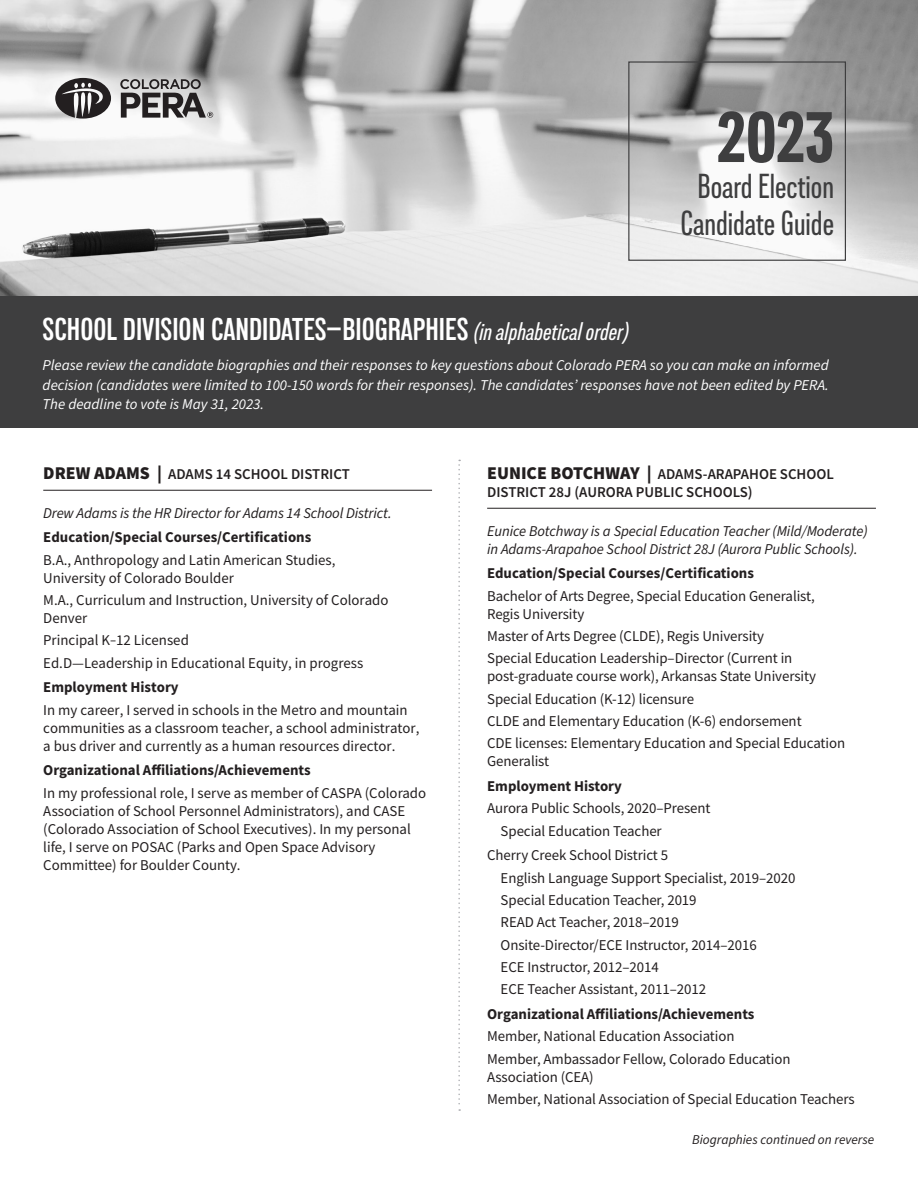
<style>
.page{position:relative;width:918px;height:1188px;background:#fff}
.page>*{position:absolute;margin:0;border:0;box-sizing:border-box;transform-origin:0 0}
.t1{font:700 condensed 71.25px "Lorimer No 2";color:#3e3e3f}
.t2{font:500 condensed 34.65px "Lorimer No 2";color:#3e3e3f}
.t3{font:600 condensed 31.5px "Lorimer No 2";color:#fff}
.Bullets{font:15px/18px "Source Sans Pro";letter-spacing:-.005em;color:#231f20}
.t4{font:italic 15px/19.5px "Source Sans Pro";color:#fff;text-align:justify}
.t5{font:700 15px "Source Sans Pro";color:#231f20}
.t6{font:italic 15px/18px "Source Sans Pro";letter-spacing:-.005em;color:#231f20}
.t7{font:600 15px/18px "Source Sans Pro";color:#231f20}
.Bullets-2{font:italic 13.5px "Source Sans Pro";color:#231f20}
.s1{font-weight:500;font-style:italic;font-size:25.5px}
.s2{font-weight:900;font-size:18px}
</style>
<div class="page">
<img style="left:0;top:0;width:918px;height:296px">
<div style="left:628px;top:61px;width:218px;height:200px;border:1px solid #3e3e3f"></div>
<svg style="left:55px;top:78px;width:56px;height:41px"></svg>
<svg style="left:120px;top:79px;width:93px;height:39px;background:#898787"></svg>
<hr style="left:43px;top:490px;width:389px;height:1px;background:#231f20">
<div style="left:0;top:296px;width:918px;height:132px;background:#3e3e3f"></div>
<hr style="left:487px;top:508px;width:389px;height:1px;background:#231f20">
<svg style="left:458px;top:460px;width:2px;height:651px"></svg>
<p class="t1" style="left:718px;top:97px;width:118px">2023</p>
<p class="t2" style="left:698px;top:167px;width:138px">Board Election</p>
<p class="t2" style="left:680px;top:204px;width:155px">Candidate Guide</p>
<p class="t3" style="left:43px;top:311px;width:589px">SCHOOL DIVISION CANDIDATES—BIOGRAPHIES <span class="s1">(in alphabetical order)</span></p>
<p class="t4" style="left:43px;top:356px;width:788px">Please review the candidate biographies and their responses to key questions about Colorado PERA so you can make an informed decision (candidates were limited to 100-150 words for their responses). The candidates’ responses have not been edited by PERA.<br>The deadline to vote is May 31, 2023.</p>
<p class="t7" style="left:43px;top:465px;width:308px"><span class="s2">DREW ADAMS |</span> ADAMS 14 SCHOOL DISTRICT</p>
<p class="t6" style="left:43px;top:504px;width:350px">Drew Adams is the HR Director for Adams 14 School District.</p>
<p class="t5" style="left:43px;top:527px;width:270px">Education/Special Courses/Certifications</p>
<p class="Bullets" style="left:43px;top:551px;width:294px">B.A., Anthropology and Latin American Studies,<br>University of Colorado Boulder</p>
<p class="Bullets" style="left:43px;top:591px;width:347px">M.A., Curriculum and Instruction, University of Colorado<br>Denver</p>
<p class="Bullets" style="left:43px;top:631px;width:147px">Principal K–12 Licensed</p>
<p class="Bullets" style="left:43px;top:654px;width:322px">Ed.D—Leadership in Educational Equity, in progress</p>
<p class="t5" style="left:43px;top:677px;width:137px">Employment History</p>
<p class="Bullets" style="left:43px;top:701px;width:378px">In my career, I served in schools in the Metro and mountain communities as a classroom teacher, a school administrator, a bus driver and currently as a human resources director.</p>
<p class="t5" style="left:43px;top:760px;width:269px">Organizational Affiliations/Achievements</p>
<p class="Bullets" style="left:43px;top:784px;width:384px">In my professional role, I serve as member of CASPA (Colorado Association of School Personnel Administrators), and CASE (Colorado Association of School Executives). In my personal life, I serve on POSAC (Parks and Open Space Advisory Committee) for Boulder County.</p>
<p class="t7" style="left:487px;top:465px;width:348px"><span class="s2">EUNICE BOTCHWAY |</span> ADAMS-ARAPAHOE SCHOOL<br>DISTRICT 28J (AURORA PUBLIC SCHOOLS)</p>
<p class="t6" style="left:487px;top:522px;width:382px">Eunice Botchway is a Special Education Teacher (Mild/Moderate) in Adams-Arapahoe School District 28J (Aurora Public Schools).</p>
<p class="t5" style="left:487px;top:563px;width:268px">Education/Special Courses/Certifications</p>
<p class="Bullets" style="left:487px;top:587px;width:329px">Bachelor of Arts Degree, Special Education Generalist,<br>Regis University</p>
<p class="Bullets" style="left:487px;top:627px;width:279px">Master of Arts Degree (CLDE), Regis University</p>
<p class="Bullets" style="left:487px;top:649px;width:330px">Special Education Leadership–Director (Current in post-graduate course work), Arkansas State University</p>
<p class="Bullets" style="left:487px;top:690px;width:209px">Special Education (K-12) licensure</p>
<p class="Bullets" style="left:487px;top:712px;width:316px">CLDE and Elementary Education (K-6) endorsement</p>
<p class="Bullets" style="left:487px;top:734px;width:360px">CDE licenses: Elementary Education and Special Education<br>Generalist</p>
<p class="t5" style="left:487px;top:776px;width:136px">Employment History</p>
<p class="Bullets" style="left:487px;top:799px;width:225px">Aurora Public Schools, 2020–Present</p>
<p class="Bullets" style="left:501px;top:822px;width:163px">Special Education Teacher</p>
<p class="Bullets" style="left:487px;top:846px;width:183px">Cherry Creek School District 5</p>
<p class="Bullets" style="left:501px;top:869px;width:296px">English Language Support Specialist, 2019–2020</p>
<p class="Bullets" style="left:501px;top:891px;width:198px">Special Education Teacher, 2019</p>
<p class="Bullets" style="left:501px;top:913px;width:180px">READ Act Teacher, 2018–2019</p>
<p class="Bullets" style="left:501px;top:936px;width:258px">Onsite-Director/ECE Instructor, 2014–2016</p>
<p class="Bullets" style="left:501px;top:958px;width:160px">ECE Instructor, 2012–2014</p>
<p class="Bullets" style="left:501px;top:980px;width:207px">ECE Teacher Assistant, 2011–2012</p>
<p class="t5" style="left:487px;top:1004px;width:269px">Organizational Affiliations/Achievements</p>
<p class="Bullets" style="left:487px;top:1027px;width:249px">Member, National Education Association</p>
<p class="Bullets" style="left:487px;top:1050px;width:305px">Member, Ambassador Fellow, Colorado Education<br>Association (CEA)</p>
<p class="Bullets" style="left:487px;top:1090px;width:369px">Member, National Association of Special Education Teachers</p>
<p class="Bullets-2" style="left:692px;top:1130px;width:184px">Biographies continued on reverse</p>
</div>
